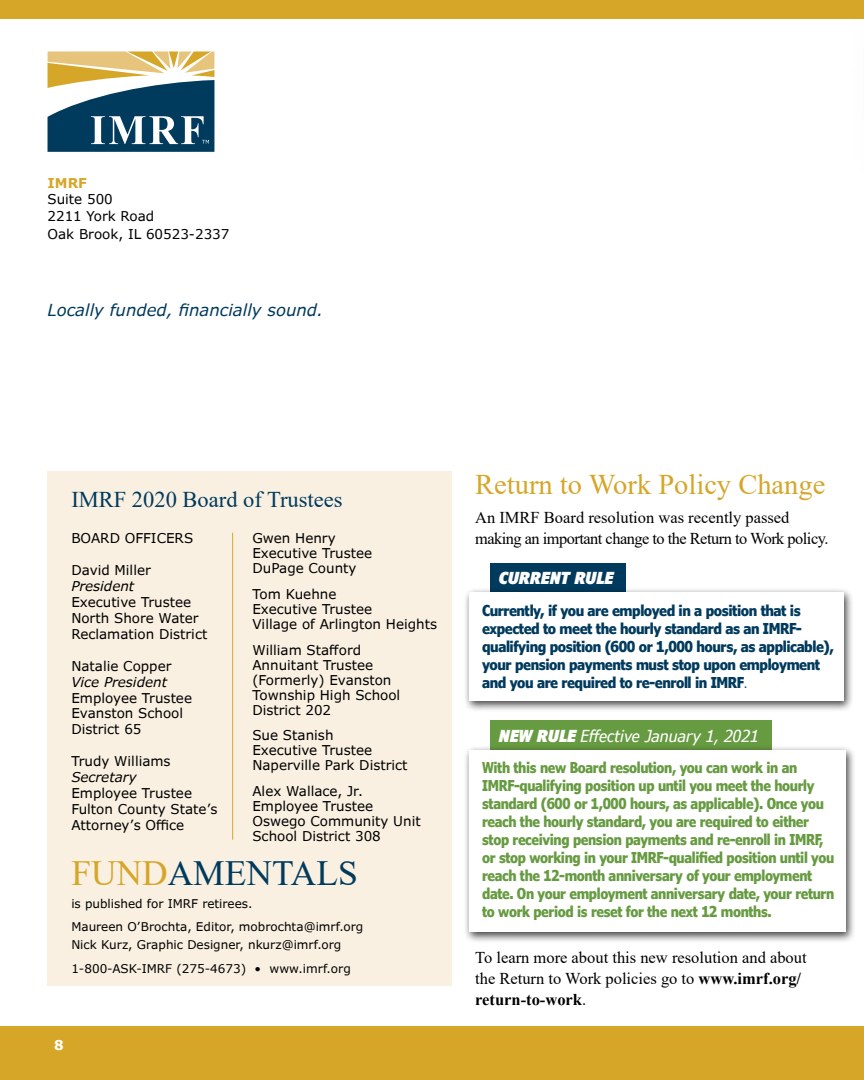
<style>
.page{position:relative;width:864px;height:1080px;background:#fff}
.page>*{position:absolute;margin:0;border:0;box-sizing:border-box;transform-origin:0 0}
.t1{font:35.4px "Times New Roman";color:#003a5d}
.t2{font:28.5px "Times New Roman";color:#d6a629}
.t3{font:22.5px "Times New Roman";color:#003a5d}
.t4{font:16.5px/21px "Times New Roman";color:#000}
.t5{font:16.5px/21px "Times New Roman";letter-spacing:-.03em;color:#000}
.t6{font:italic 16.5px "Verdana Pro";color:#003a5d}
.t7{font:italic condensed 16.5px "Verdana Pro";color:#fff}
.t8{font:italic 900 condensed 16.5px "Verdana Pro";color:#fff}
.t9{font:700 condensed 15px/18px "Verdana Pro";letter-spacing:-.025em;color:#669b41;scale:.95 1}
.t10{font:700 condensed 15px/18px "Verdana Pro";letter-spacing:-.03em;color:#003a5d}
.t11{font:13.5px/15px "Verdana Pro";color:#000}
.t12{font:italic 13.5px "Verdana Pro";color:#000}
.t13{font:700 13.5px "Verdana Pro";color:#d6a629}
.t14{font:700 13.5px "Verdana";color:#fff}
.t15{font:12px/23.2px "Verdana Pro";color:#000}
.t16{font:12px "Verdana";color:#000}
.s1{color:#d6a629}
.s2{font-family:"Times New Roman";font-weight:400;font-stretch:normal}
.s3{font-weight:900}
.s4{font-weight:700}
</style>
<div class="page">
<div style="left:0;top:1026px;width:864px;height:54px;background:#d6a629"></div>
<div style="left:490px;top:563px;width:135px;height:33px;background:#003a5d"></div>
<div style="left:490px;top:720px;width:281px;height:33px;background:#669b41"></div>
<div style="left:0;top:0;width:864px;height:19px;background:#d6a629"></div>
<div style="left:48px;top:471px;width:404px;height:515px;background:#f9f0e1"></div>
<hr style="left:232px;top:533px;width:1px;height:307px;background:#d6a629">
<svg style="left:48px;top:51px;width:167px;height:101px"></svg>
<div style="left:463px;top:587px;width:391px;height:125px;background:#000;opacity:.75"></div>
<div style="left:469px;top:593px;width:375px;height:108px;background:#fff"></div>
<div style="left:463px;top:745px;width:393px;height:199px;background:#000;opacity:.75"></div>
<div style="left:469px;top:750px;width:377px;height:182px;background:#fff"></div>
<p class="t13" style="left:48px;top:174px;width:41px">IMRF</p>
<p class="t11" style="left:48px;top:192px;width:108px;line-height:16.5px">Suite 500<br>2211 York Road</p>
<p class="t11" style="left:48px;top:227px;width:183px">Oak Brook, IL 60523-2337</p>
<p class="t6" style="left:48px;top:300px;width:277px">Locally funded, financially sound.</p>
<h3 class="t3" style="left:71px;top:484px;width:273px">IMRF 2020 Board of Trustees</h3>
<p class="t11" style="left:71px;top:531px;width:123px">BOARD OFFICERS</p>
<p class="t11" style="left:71px;top:563px;width:81px">David Miller</p>
<p class="t12" style="left:71px;top:578px;width:64px">President</p>
<p class="t11" style="left:71px;top:594px;width:138px;line-height:15.9px">Executive Trustee<br>North Shore Water<br>Reclamation District</p>
<p class="t11" style="left:71px;top:659px;width:102px">Natalie Copper</p>
<p class="t12" style="left:71px;top:673px;width:97px">Vice President</p>
<p class="t11" style="left:71px;top:690px;width:122px;line-height:15.9px">Employee Trustee<br>Evanston School<br>District 65</p>
<p class="t11" style="left:71px;top:754px;width:101px">Trudy Williams</p>
<p class="t12" style="left:71px;top:769px;width:67px">Secretary</p>
<p class="t11" style="left:71px;top:786px;width:148px;line-height:15.9px">Employee Trustee<br>Fulton County State’s<br>Attorney’s Office</p>
<p class="t11" style="left:252px;top:531px;width:121px">Gwen Henry<br>Executive Trustee<br>DuPage County</p>
<p class="t11" style="left:252px;top:587px;width:186px">Tom Kuehne<br>Executive Trustee<br>Village of Arlington Heights</p>
<p class="t11" style="left:252px;top:642px;width:149px">William Stafford<br>Annuitant Trustee (Formerly) Evanston<br>Township High School<br>District 202</p>
<p class="t11" style="left:252px;top:728px;width:157px">Sue Stanish<br>Executive Trustee<br>Naperville Park District</p>
<p class="t11" style="left:252px;top:784px;width:170px">Alex Wallace, Jr.<br>Employee Trustee<br>Oswego Community Unit<br>School District 308</p>
<h1 class="t1" style="left:71px;top:848px;width:288px"><span class="s1">FUND</span>AMENTALS</h1>
<p class="t15" style="left:71px;top:892px;width:294px">is published for IMRF retirees.<br>Maureen O’Brochta, Editor, mobrochta@imrf.org</p>
<p class="t15" style="left:71px;top:933px;width:272px">Nick Kurz, Graphic Designer, nkurz@imrf.org</p>
<p class="t16" style="left:71px;top:961px;width:281px">1-800-ASK-IMRF (275-4673) • www.imrf.org</p>
<p class="t14" style="left:54px;top:1035px;width:11px">8</p>
<h2 class="t2" style="left:475px;top:465px;width:352px">Return to Work Policy Change</h2>
<p class="t5" style="left:475px;top:506px;width:355px">An IMRF Board resolution was recently passed making an important change to the Return to Work policy.</p>
<p class="t8" style="left:499px;top:567px;width:116px">CURRENT RULE</p>
<p class="t10" style="left:482px;top:601px;width:353px">Currently, if you are employed in a position that is expected to meet the hourly standard as an IMRF&shy;qualifying position (600 or 1,000 hours, as applicable), your pension payments must stop upon employment and you are required to re-enroll in IMRF<span class="s2">.</span></p>
<p class="t7" style="left:499px;top:726px;width:261px"><span class="s3">NEW RULE</span> Effective January 1, 2021</p>
<p class="t9" style="left:482px;top:759px;width:372px">With this new Board resolution, you can work in an IMRF-qualifying position up until you meet the hourly standard (600 or 1,000 hours, as applicable). Once you reach the hourly standard, you are required to either stop receiving pension payments and re-enroll in IMRF, or stop working in your IMRF-qualified position until you reach the 12-month anniversary of your employment date. On your employment anniversary date, your return to work period is reset for the next 12 months.</p>
<p class="t4" style="left:475px;top:947px;width:333px">To learn more about this new resolution and about the Return to Work policies go to <span class="s4">www.imrf.org/ return-to-work</span>.</p>
</div>
